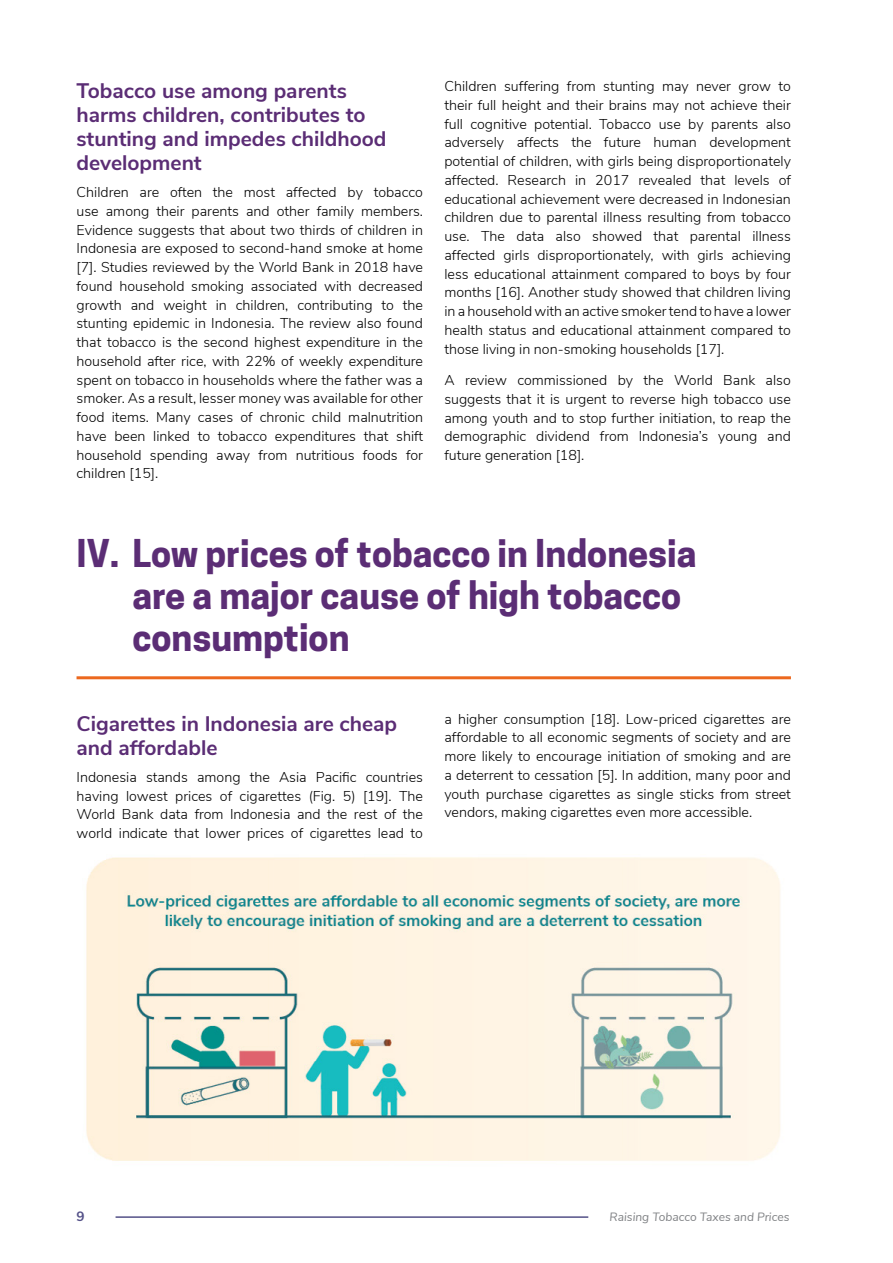
<style>
.page{position:relative;width:893px;height:1263px;background:#fff}
.page>*{position:absolute;margin:0;border:0;box-sizing:border-box;transform-origin:0 0}
.t1{font:700 36px/42px "Cooper Hewitt";color:#5b2d75}
.t2{font:700 21px/24px "Nunito Sans";color:#5b2d75}
.t3{font:300 14.25px/18.8px "Nunito Sans";color:#000;text-align:justify}
.t4{font:700 13.5px "Nunito Sans";color:#545188}
.t5{font:italic 12px "Nunito Sans";color:#808285}
</style>
<div class="page">
<hr style="left:116px;top:1216px;width:472px;height:2px;background:#545188">
<hr style="left:77px;top:676px;width:714px;height:3px;background:#ec681e">
<img style="left:86px;top:857px;width:695px;height:304px">
<h2 class="t2" style="left:77px;top:77px;width:311px">Tobacco use among parents harms children, contributes to stunting and impedes childhood development</h2>
<p class="t3" style="left:77px;top:182px;width:348px">Children are often the most affected by tobacco use among their parents and other family members.<br>Evidence suggests that about two thirds of children in Indonesia are exposed to second-hand smoke at home [7]. Studies reviewed by the World Bank in 2018 have found household smoking associated with decreased growth and weight in children, contributing to the stunting epidemic in Indonesia. The review also found that tobacco is the second highest expenditure in the household after rice, with 22% of weekly expenditure spent on tobacco in households where the father was a smoker. As a result, lesser money was available for other food items. Many cases of chronic child malnutrition have been linked to tobacco expenditures that shift household spending away from nutritious foods for children [15].</p>
<p class="t3" style="left:444px;top:76px;width:348px">Children suffering from stunting may never grow to their full height and their brains may not achieve their full cognitive potential. Tobacco use by parents also adversely affects the future human development potential of children, with girls being disproportionately affected. Research in 2017 revealed that levels of educational achievement were decreased in Indonesian children due to parental illness resulting from tobacco use. The data also showed that parental illness affected girls disproportionately, with girls achieving less educational attainment compared to boys by four months [16]. Another study showed that children living in a household with an active smoker tend to have a lower health status and educational attainment compared to those living in non-smoking households [17].</p>
<p class="t3" style="left:444px;top:370px;width:348px">A review commissioned by the World Bank also suggests that it is urgent to reverse high tobacco use among youth and to stop further initiation, to reap the demographic dividend from Indonesia’s young and future generation [18].</p>
<h1 class="t1" style="left:132px;top:533px;width:566px;text-indent:-56px">IV. Low prices of tobacco in Indonesia are a major cause of high tobacco consumption</h1>
<h2 class="t2" style="left:77px;top:710px;width:322px">Cigarettes in Indonesia are cheap and affordable</h2>
<p class="t3" style="left:77px;top:766px;width:348px">Indonesia stands among the Asia Pacific countries having lowest prices of cigarettes (Fig. 5) [19]. The World Bank data from Indonesia and the rest of the world indicate that lower prices of cigarettes lead to</p>
<p class="t3" style="left:444px;top:708px;width:348px">a higher consumption [18]. Low-priced cigarettes are affordable to all economic segments of society and are more likely to encourage initiation of smoking and are a deterrent to cessation [5]. In addition, many poor and youth purchase cigarettes as single sticks from street vendors, making cigarettes even more accessible.</p>
<p class="t4" style="left:77px;top:1207px;width:10px">9</p>
<p class="t5" style="left:610px;top:1208px;width:181px">Raising Tobacco Taxes and Prices</p>
</div>
